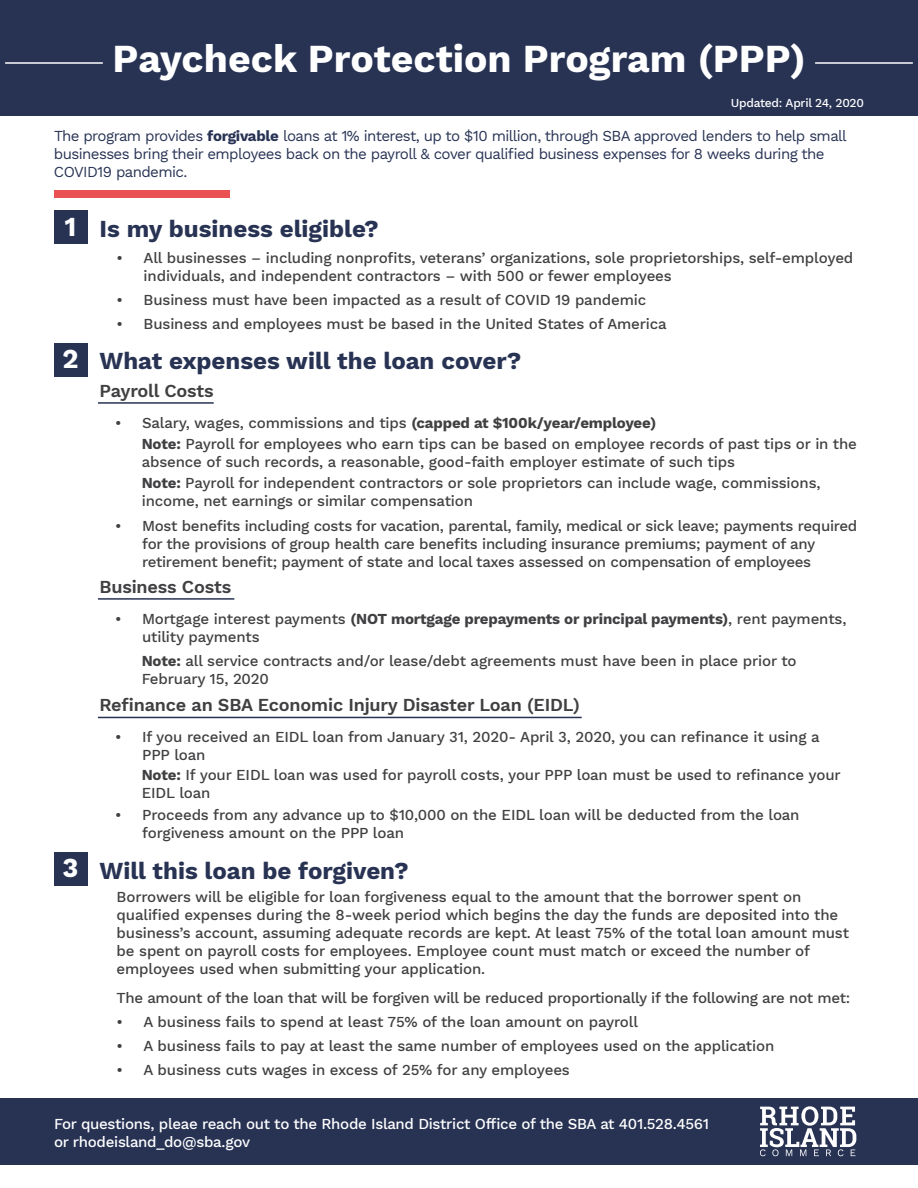
<style>
.page{position:relative;width:918px;height:1188px;background:#fff}
.page>*{position:absolute;margin:0;border:0;box-sizing:border-box;transform-origin:0 0}
.t1{font:700 39px "Work Sans";color:#fff}
.t2{font:700 27px "Work Sans";color:#fff}
.t3{font:700 24px "Work Sans";color:#283354}
.t4{font:600 18px "Work Sans";letter-spacing:-.01em;color:#404042}
.t5{font:500 15px/18px "Work Sans";letter-spacing:-.01em;color:#404042}
.t6{font:15px/18px "Work Sans";letter-spacing:-.04em;color:#283354}
.t7{font:500 15px/18px "Work Sans";letter-spacing:-.02em;color:#fff}
.t8{font:500 12px "Work Sans";letter-spacing:-.02em;color:#fff}
.s1{font-weight:700}
</style>
<div class="page">
<div style="left:0;top:0;width:918px;height:116px;background:#283354"></div>
<div style="left:0;top:1098px;width:918px;height:67px;background:#283354"></div>
<div style="left:54px;top:190px;width:176px;height:7px;background:#ea5152"></div>
<svg style="left:760px;top:1106px;width:96px;height:50px"></svg>
<hr style="left:5px;top:62px;width:98px;height:2px;background:#fff">
<hr style="left:815px;top:62px;width:98px;height:2px;background:#fff">
<div style="left:54px;top:210px;width:34px;height:34px;background:#283354"></div>
<div style="left:54px;top:852px;width:34px;height:34px;background:#283354"></div>
<div style="left:54px;top:343px;width:34px;height:33px;background:#283354"></div>
<hr style="left:98px;top:402px;width:116px;height:2px;background:#283354">
<hr style="left:98px;top:598px;width:136px;height:2px;background:#283354">
<hr style="left:98px;top:717px;width:484px;height:1px;background:#283354">
<h1 class="t1" style="left:112px;top:43px;width:695px">Paycheck Protection Program (PPP)</h1>
<p class="t8" style="left:731px;top:98px;width:135px">Updated: April 24, 2020</p>
<p class="t6" style="left:54px;top:128px;width:794px">The program provides <span class="s1">forgivable</span> loans at 1% interest, up to $10 million, through SBA approved lenders to help small businesses bring their employees back on the payroll &amp; cover qualified business expenses for 8 weeks during the<br>COVID19 pandemic.</p>
<h2 class="t2" style="left:65px;top:215px;width:13px">1</h2>
<h3 class="t3" style="left:99px;top:219px;width:281px">Is my business eligible?</h3>
<p class="t5" style="left:144px;top:251px;width:711px;text-indent:-27px">• All businesses – including nonprofits, veterans’ organizations, sole proprietorships, self-employed individuals, and independent contractors – with 500 or fewer employees</p>
<p class="t5" style="left:117px;top:293px;width:531px">• Business must have been impacted as a result of COVID 19 pandemic</p>
<p class="t5" style="left:117px;top:317px;width:552px">• Business and employees must be based in the United States of America</p>
<h2 class="t2" style="left:62px;top:348px;width:18px">2</h2>
<h3 class="t3" style="left:99px;top:351px;width:423px">What expenses will the loan cover?</h3>
<p class="t4" style="left:99px;top:384px;width:116px">Payroll Costs</p>
<p class="t5" style="left:115px;top:415px;width:543px">• Salary, wages, commissions and tips <span class="s1">(capped at $100k/year/employee)</span></p>
<p class="t5" style="left:142px;top:436px;width:717px"><span class="s1">Note:</span> Payroll for employees who earn tips can be based on employee records of past tips or in the absence of such records, a reasonable, good-faith employer estimate of such tips</p>
<p class="t5" style="left:142px;top:475px;width:680px"><span class="s1">Note:</span> Payroll for independent contractors or sole proprietors can include wage, commissions, income, net earnings or similar compensation</p>
<p class="t5" style="left:142px;top:518px;width:717px;text-indent:-27px">• Most benefits including costs for vacation, parental, family, medical or sick leave; payments required for the provisions of group health care benefits including insurance premiums; payment of any retirement benefit; payment of state and local taxes assessed on compensation of employees</p>
<p class="t4" style="left:99px;top:580px;width:133px">Business Costs</p>
<p class="t5" style="left:142px;top:611px;width:706px;text-indent:-27px">• Mortgage interest payments <span class="s1">(NOT mortgage prepayments or principal payments)</span>, rent payments, utility payments</p>
<p class="t5" style="left:142px;top:652px;width:656px"><span class="s1">Note:</span> all service contracts and/or lease/debt agreements must have been in place prior to<br>February 15, 2020</p>
<p class="t4" style="left:99px;top:695px;width:482px">Refinance an SBA Economic Injury Disaster Loan (EIDL)</p>
<p class="t5" style="left:142px;top:729px;width:679px;text-indent:-27px">• If you received an EIDL loan from January 31, 2020- April 3, 2020, you can refinance it using a<br>PPP loan</p>
<p class="t5" style="left:142px;top:766px;width:700px"><span class="s1">Note:</span> If your EIDL loan was used for payroll costs, your PPP loan must be used to refinance your<br>EIDL loan</p>
<p class="t5" style="left:142px;top:807px;width:659px;text-indent:-27px">• Proceeds from any advance up to $10,000 on the EIDL loan will be deducted from the loan forgiveness amount on the PPP loan</p>
<h2 class="t2" style="left:63px;top:857px;width:18px">3</h2>
<h3 class="t3" style="left:99px;top:861px;width:311px">Will this loan be forgiven?</h3>
<p class="t5" style="left:117px;top:889px;width:734px">Borrowers will be eligible for loan forgiveness equal to the amount that the borrower spent on qualified expenses during the 8-week period which begins the day the funds are deposited into the business’s account, assuming adequate records are kept. At least 75% of the total loan amount must be spent on payroll costs for employees. Employee count must match or exceed the number of employees used when submitting your application.</p>
<p class="t5" style="left:117px;top:1014px;width:523px">• A business fails to spend at least 75% of the loan amount on payroll</p>
<p class="t5" style="left:117px;top:1038px;width:659px">• A business fails to pay at least the same number of employees used on the application</p>
<p class="t5" style="left:117px;top:1062px;width:455px">• A business cuts wages in excess of 25% for any employees</p>
<p class="t5" style="left:117px;top:990px;width:735px">The amount of the loan that will be forgiven will be reduced proportionally if the following are not met:</p>
<p class="t7" style="left:54px;top:1116px;width:657px">For questions, pleae reach out to the Rhode Island District Office of the SBA at 401.528.4561 or rhodeisland_do@sba.gov</p>
</div>
